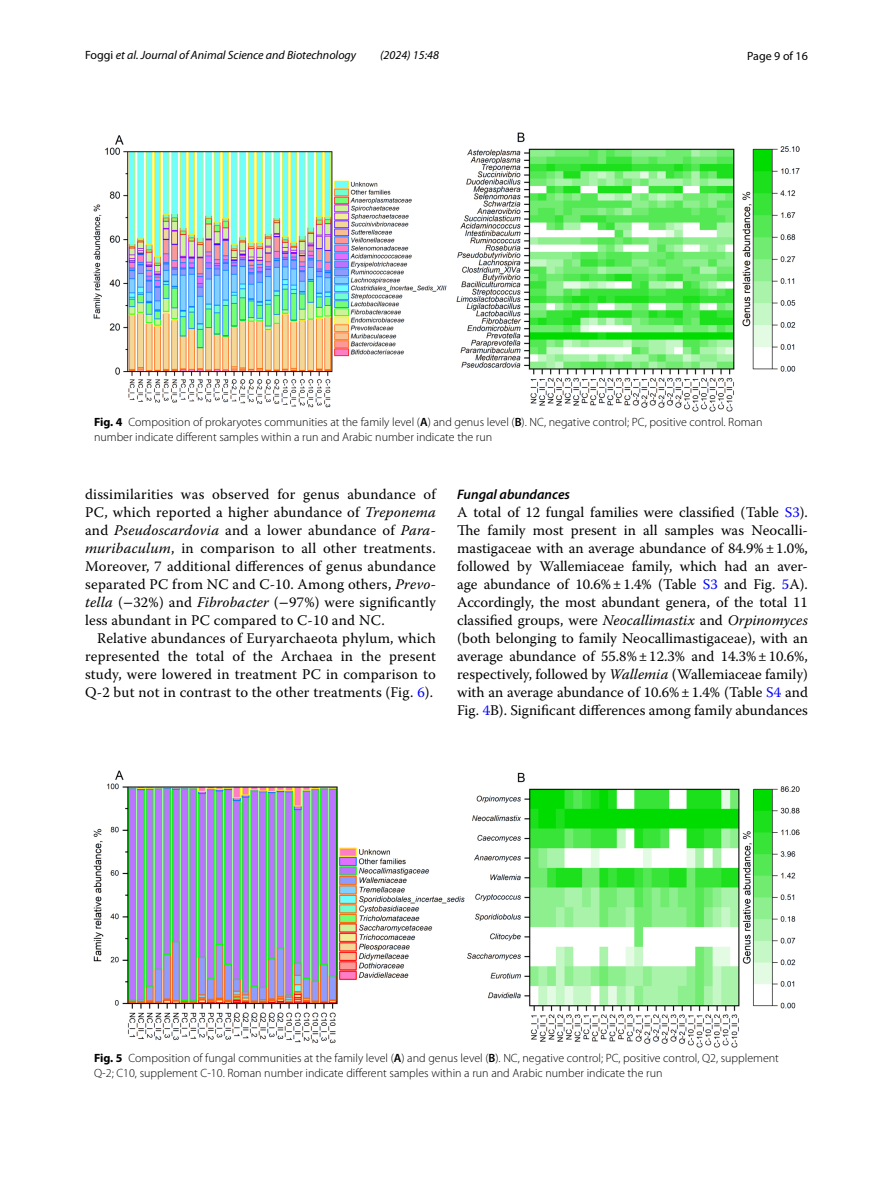
<style>
.page{position:relative;width:893px;height:1187px;background:#fff}
.page>*{position:absolute;margin:0;border:0;box-sizing:border-box;transform-origin:0 0}
.t1{font:14.7px/18px "Warnock Pro";letter-spacing:.01em;color:#000;text-align:justify}
.t2{font:italic 600 13.8px "Myriad Pro";color:#000}
.t3{font:300 12px/15px "Myriad Pro";color:#000}
.t4{font:italic 12px "Myriad Pro";color:#000}
.t5{font:12px "Myriad Pro";color:#000}
.s1{font-style:normal}
.s2{font-weight:700}
.s3{font-weight:600}
.s4{font-style:italic}
.s5{font-family:"STIX"}
.s6{color:#00f}
</style>
<div class="page">
<img style="left:93px;top:133px;width:707px;height:278px">
<img style="left:93px;top:770px;width:707px;height:277px">
<p class="t4" style="left:85px;top:48px;width:273px"><span class="s1">Foggi</span> et al. Journal of Animal Science and Biotechnology</p>
<p class="t4" style="left:380px;top:48px;width:60px">(2024) 15:48</p>
<p class="t5" style="left:747px;top:48px;width:62px">Page 9 of 16</p>
<p class="t3" style="left:94px;top:415px;width:670px"><span class="s2">Fig. 4</span> Composition of prokaryotes communities at the family level (<span class="s3">A</span>) and genus level (<span class="s3">B</span>). NC, negative control; PC, positive control. Roman number indicate different samples within a run and Arabic number indicate the run</p>
<p class="t1" style="left:85px;top:485px;width:352px">dissimilarities was observed for genus abundance of PC, which reported a higher abundance of <span class="s4">Treponema </span>and <span class="s4">Pseudoscardovia</span> and a lower abundance of <span class="s4">Para&shy;muribaculum</span>, in comparison to all other treatments.<br>Moreover, 7 additional differences of genus abundance separated PC from NC and C-10. Among others, <span class="s4">Prevo&shy;tella</span> (<span class="s5">−</span>32%) and <span class="s4">Fibrobacter</span> (<span class="s5">−</span>97%) were significantly less abundant in PC compared to C-10 and NC.</p>
<p class="t1" style="left:85px;top:629px;width:352px;text-indent:12px">Relative abundances of Euryarchaeota phylum, which represented the total of the Archaea in the present study, were lowered in treatment PC in comparison to Q-2 but not in contrast to the other treatments (Fig. <span class="s6">6</span>).</p>
<p class="t2" style="left:457px;top:485px;width:114px">Fungal abundances</p>
<p class="t1" style="left:457px;top:502px;width:352px">A total of 12 fungal families were classified (Table <span class="s6">S3</span>).<br>The family most present in all samples was Neocalli&shy;mastigaceae with an average abundance of 84.9%±1.0%, followed by Wallemiaceae family, which had an aver&shy;age abundance of 10.6%±1.4% (Table <span class="s6">S3</span> and Fig. <span class="s6">5</span>A).<br>Accordingly, the most abundant genera, of the total 11 classified groups, were <span class="s4">Neocallimastix</span> and <span class="s4">Orpinomyces </span>(both belonging to family Neocallimastigaceae), with an average abundance of 55.8%±12.3% and 14.3%±10.6%, respectively, followed by <span class="s4">Wallemia</span> (Wallemiaceae family) with an average abundance of 10.6%±1.4% (Table <span class="s6">S4</span> and Fig. <span class="s6">4</span>B). Significant differences among family abundances</p>
<p class="t3" style="left:94px;top:1051px;width:686px"><span class="s2">Fig. 5</span> Composition of fungal communities at the family level (<span class="s3">A</span>) and genus level (<span class="s3">B</span>). NC, negative control; PC, positive control, Q2, supplement<br>Q-2; C10, supplement C-10. Roman number indicate different samples within a run and Arabic number indicate the run</p>
</div>
